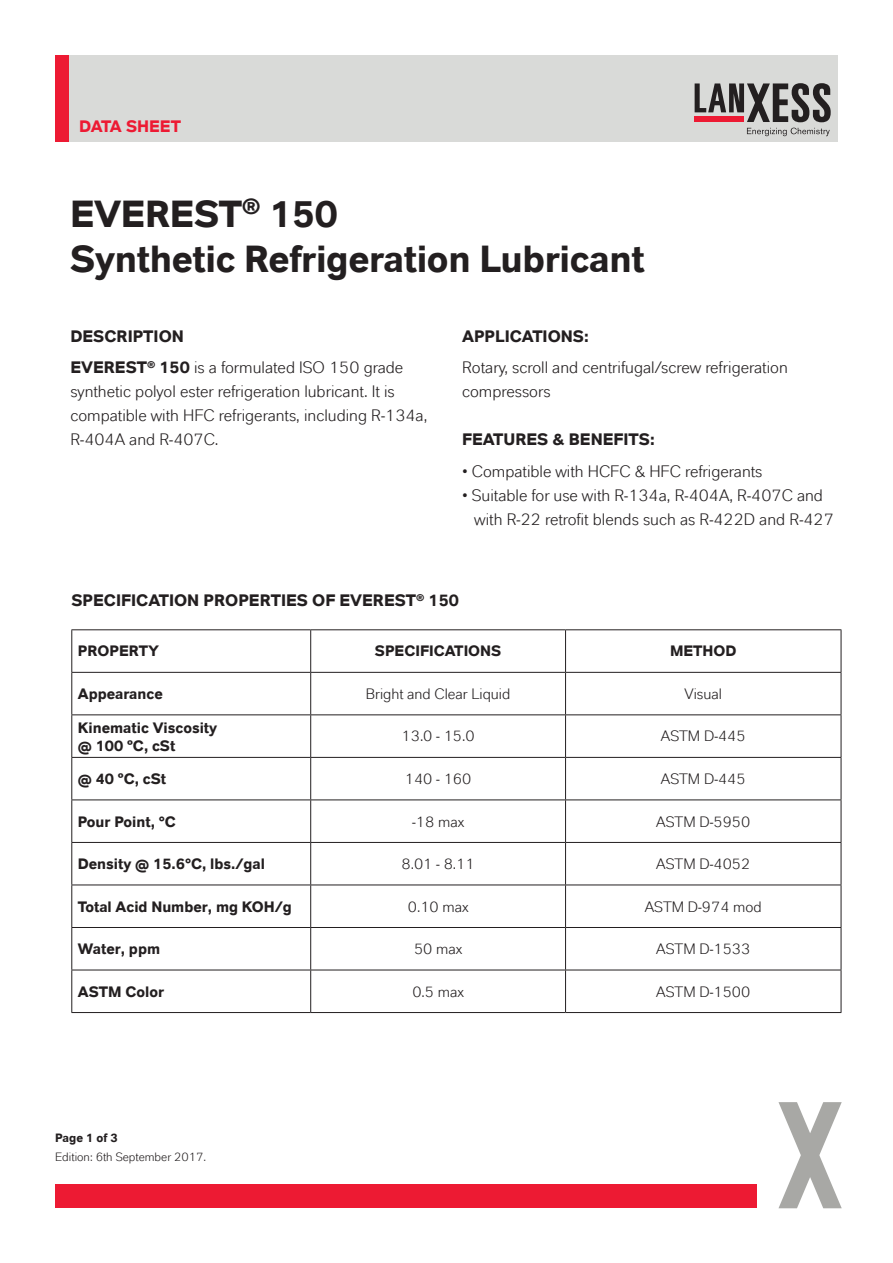
<style>
.page{position:relative;width:893px;height:1263px;background:#fff}
.page>*{position:absolute;margin:0;border:0;box-sizing:border-box;transform-origin:0 0}
.t1{font:700 37.5px "Lanxess";letter-spacing:-.01em;color:#231f20}
.t2{font:16.5px/24px "Lanxess";color:#231f20}
.t3{font:700 16.5px "Lanxess";color:#231f20}
.t4{font:700 16.5px "Lanxess";color:#ed1a33}
.t5{font:700 15px "Lanxess";color:#231f20}
.t6{font:15px "Lanxess";color:#231f20}
.t7{font:12px "Lanxess";color:#231f20}
.t8{font:700 12px "Lanxess";color:#231f20}
.s1{font-weight:700}
</style>
<div class="page">
<div style="left:57px;top:55px;width:781px;height:87px;background:#d9dad8"></div>
<svg style="left:695px;top:83px;width:136px;height:39px"></svg>
<svg style="left:747px;top:128px;width:83px;height:8px"></svg>
<div style="left:55px;top:55px;width:14px;height:87px;background:#ed1a33"></div>
<svg style="left:778px;top:1102px;width:64px;height:106px"></svg>
<div style="left:55px;top:1184px;width:702px;height:24px;background:#ed1a33"></div>
<hr style="left:71px;top:630px;width:1px;height:42px;background:#231f20">
<hr style="left:71px;top:629px;width:240px;height:1px;background:#231f20">
<hr style="left:71px;top:672px;width:240px;height:1px;background:#231f20">
<hr style="left:310px;top:630px;width:1px;height:42px;background:#231f20">
<hr style="left:311px;top:629px;width:255px;height:1px;background:#231f20">
<hr style="left:311px;top:672px;width:255px;height:1px;background:#231f20">
<hr style="left:565px;top:630px;width:1px;height:42px;background:#231f20">
<hr style="left:566px;top:629px;width:275px;height:1px;background:#231f20">
<hr style="left:841px;top:630px;width:1px;height:42px;background:#231f20">
<hr style="left:566px;top:672px;width:275px;height:1px;background:#231f20">
<hr style="left:71px;top:673px;width:1px;height:41px;background:#231f20">
<hr style="left:310px;top:673px;width:1px;height:41px;background:#231f20">
<hr style="left:565px;top:673px;width:1px;height:41px;background:#231f20">
<hr style="left:841px;top:673px;width:1px;height:41px;background:#231f20">
<hr style="left:71px;top:714px;width:240px;height:1px;background:#231f20">
<hr style="left:71px;top:715px;width:1px;height:42px;background:#231f20">
<hr style="left:311px;top:714px;width:255px;height:1px;background:#231f20">
<hr style="left:310px;top:715px;width:1px;height:42px;background:#231f20">
<hr style="left:566px;top:714px;width:275px;height:1px;background:#231f20">
<hr style="left:71px;top:757px;width:240px;height:1px;background:#231f20">
<hr style="left:71px;top:758px;width:1px;height:41px;background:#231f20">
<hr style="left:310px;top:758px;width:1px;height:41px;background:#231f20">
<hr style="left:71px;top:799px;width:240px;height:1px;background:#231f20">
<hr style="left:71px;top:800px;width:1px;height:42px;background:#231f20">
<hr style="left:310px;top:800px;width:1px;height:42px;background:#231f20">
<hr style="left:71px;top:842px;width:240px;height:1px;background:#231f20">
<hr style="left:71px;top:843px;width:1px;height:41px;background:#231f20">
<hr style="left:310px;top:843px;width:1px;height:41px;background:#231f20">
<hr style="left:71px;top:884px;width:240px;height:1px;background:#231f20">
<hr style="left:71px;top:885px;width:1px;height:42px;background:#231f20">
<hr style="left:310px;top:885px;width:1px;height:42px;background:#231f20">
<hr style="left:71px;top:927px;width:240px;height:1px;background:#231f20">
<hr style="left:71px;top:928px;width:1px;height:42px;background:#231f20">
<hr style="left:310px;top:928px;width:1px;height:42px;background:#231f20">
<hr style="left:71px;top:970px;width:240px;height:1px;background:#231f20">
<hr style="left:71px;top:970px;width:1px;height:42px;background:#231f20">
<hr style="left:310px;top:970px;width:1px;height:42px;background:#231f20">
<hr style="left:71px;top:1012px;width:240px;height:1px;background:#231f20">
<hr style="left:565px;top:715px;width:1px;height:42px;background:#231f20">
<hr style="left:841px;top:715px;width:1px;height:42px;background:#231f20">
<hr style="left:311px;top:757px;width:255px;height:1px;background:#231f20">
<hr style="left:566px;top:757px;width:275px;height:1px;background:#231f20">
<hr style="left:565px;top:758px;width:1px;height:41px;background:#231f20">
<hr style="left:841px;top:758px;width:1px;height:41px;background:#231f20">
<hr style="left:311px;top:799px;width:255px;height:1px;background:#231f20">
<hr style="left:566px;top:799px;width:275px;height:1px;background:#231f20">
<hr style="left:565px;top:800px;width:1px;height:42px;background:#231f20">
<hr style="left:841px;top:800px;width:1px;height:42px;background:#231f20">
<hr style="left:311px;top:842px;width:255px;height:1px;background:#231f20">
<hr style="left:566px;top:842px;width:275px;height:1px;background:#231f20">
<hr style="left:565px;top:843px;width:1px;height:41px;background:#231f20">
<hr style="left:841px;top:843px;width:1px;height:41px;background:#231f20">
<hr style="left:311px;top:884px;width:255px;height:1px;background:#231f20">
<hr style="left:566px;top:884px;width:275px;height:1px;background:#231f20">
<hr style="left:565px;top:885px;width:1px;height:42px;background:#231f20">
<hr style="left:841px;top:885px;width:1px;height:42px;background:#231f20">
<hr style="left:311px;top:927px;width:255px;height:1px;background:#231f20">
<hr style="left:566px;top:927px;width:275px;height:1px;background:#231f20">
<hr style="left:565px;top:928px;width:1px;height:42px;background:#231f20">
<hr style="left:841px;top:928px;width:1px;height:42px;background:#231f20">
<hr style="left:311px;top:970px;width:255px;height:1px;background:#231f20">
<hr style="left:566px;top:970px;width:275px;height:1px;background:#231f20">
<hr style="left:565px;top:970px;width:1px;height:42px;background:#231f20">
<hr style="left:841px;top:970px;width:1px;height:42px;background:#231f20">
<hr style="left:311px;top:1012px;width:255px;height:1px;background:#231f20">
<hr style="left:566px;top:1012px;width:275px;height:1px;background:#231f20">
<p class="t4" style="left:79px;top:115px;width:103px">DATA SHEET</p>
<p class="t1" style="left:70px;top:187px;width:269px">EVEREST<sup>®</sup> 150</p>
<p class="t1" style="left:70px;top:232px;width:576px">Synthetic Refrigeration Lubricant</p>
<p class="t3" style="left:70px;top:324px;width:115px">DESCRIPTION</p>
<p class="t2" style="left:70px;top:355px;width:359px"><span class="s1">EVEREST</span><sup>®</sup> <span class="s1">150</span> is a formulated ISO 150 grade synthetic polyol ester refrigeration lubricant. It is compatible with HFC refrigerants, including R-134a, R-404A and R-407C.</p>
<p class="t3" style="left:462px;top:324px;width:128px">APPLICATIONS:</p>
<p class="t2" style="left:462px;top:355px;width:327px">Rotary, scroll and centrifugal/screw refrigeration</p>
<p class="t2" style="left:462px;top:379px;width:90px">compressors</p>
<p class="t3" style="left:462px;top:428px;width:194px">FEATURES &amp; BENEFITS:</p>
<p class="t2" style="left:462px;top:459px;width:302px">• Compatible with HCFC &amp; HFC refrigerants</p>
<p class="t2" style="left:474px;top:483px;width:361px;text-indent:-12px">• Suitable for use with R-134a, R-404A, R-407C and with R-22 retrofit blends such as R-422D and R-427</p>
<p class="t3" style="left:71px;top:589px;width:389px">SPECIFICATION PROPERTIES OF EVEREST<sup>®</sup> 150</p>
<p class="t5" style="left:78px;top:640px;width:83px">PROPERTY</p>
<p class="t5" style="left:375px;top:640px;width:128px">SPECIFICATIONS</p>
<p class="t5" style="left:670px;top:640px;width:68px">METHOD</p>
<p class="t5" style="left:78px;top:683px;width:87px">Appearance</p>
<p class="t6" style="left:366px;top:684px;width:146px">Bright and Clear Liquid</p>
<p class="t6" style="left:685px;top:684px;width:39px">Visual</p>
<p class="t5" style="left:78px;top:716px;width:141px">Kinematic Viscosity</p>
<p class="t5" style="left:78px;top:734px;width:99px">@ 100 ºC, cSt</p>
<p class="t6" style="left:402px;top:727px;width:75px">13.0 - 15.0</p>
<p class="t6" style="left:661px;top:727px;width:86px">ASTM D-445</p>
<p class="t5" style="left:78px;top:768px;width:90px">@ 40 ºC, cSt</p>
<p class="t6" style="left:405px;top:769px;width:68px">140 - 160</p>
<p class="t6" style="left:661px;top:769px;width:86px">ASTM D-445</p>
<p class="t5" style="left:78px;top:811px;width:100px">Pour Point, °C</p>
<p class="t6" style="left:412px;top:812px;width:54px">-18 max</p>
<p class="t6" style="left:656px;top:812px;width:95px">ASTM D-5950</p>
<p class="t5" style="left:78px;top:853px;width:189px">Density @ 15.6°C, lbs./gal</p>
<p class="t6" style="left:402px;top:854px;width:75px">8.01 - 8.11</p>
<p class="t6" style="left:656px;top:854px;width:95px">ASTM D-4052</p>
<p class="t5" style="left:78px;top:896px;width:216px">Total Acid Number, mg KOH/g</p>
<p class="t6" style="left:408px;top:897px;width:62px">0.10 max</p>
<p class="t6" style="left:645px;top:897px;width:119px">ASTM D-974 mod</p>
<p class="t5" style="left:78px;top:938px;width:84px">Water, ppm</p>
<p class="t6" style="left:414px;top:939px;width:50px">50 max</p>
<p class="t6" style="left:656px;top:939px;width:95px">ASTM D-1533</p>
<p class="t5" style="left:78px;top:981px;width:88px">ASTM Color</p>
<p class="t6" style="left:412px;top:982px;width:53px">0.5 max</p>
<p class="t6" style="left:656px;top:982px;width:95px">ASTM D-1500</p>
<p class="t8" style="left:55px;top:1129px;width:64px">Page 1 of 3</p>
<p class="t7" style="left:55px;top:1149px;width:152px">Edition: 6th September 2017.</p>
</div>
